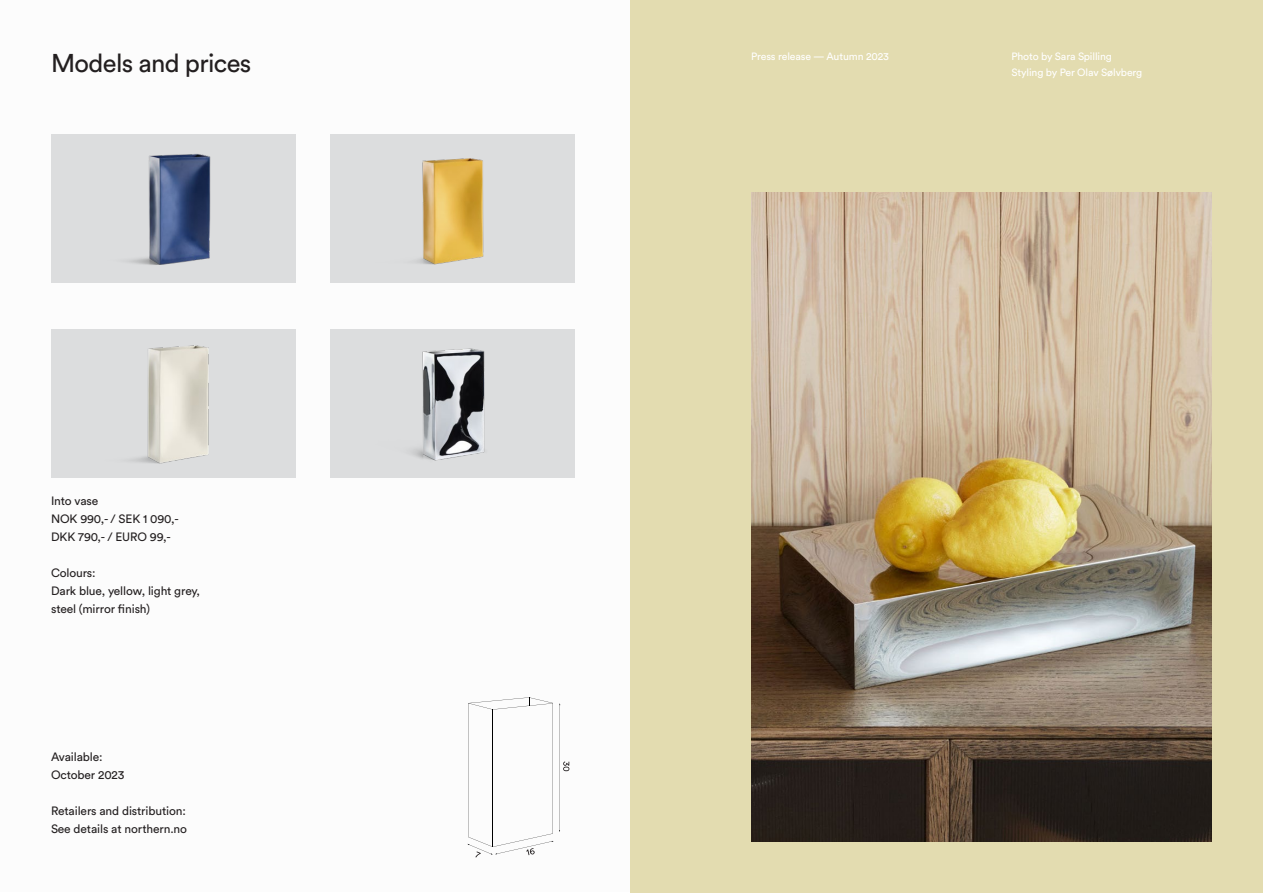
<style>
.page{position:relative;width:1263px;height:893px;background:#fff}
.page>*{position:absolute;margin:0;border:0;box-sizing:border-box;transform-origin:0 0}
.t1{font:25.5px "Circular Std";letter-spacing:-.025em;color:#231f20}
.t2{font:12px/18px "Circular Std";letter-spacing:-.01em;color:#231f20}
.t3{font:10.5px "Circular Std";letter-spacing:-.01em;color:#fff}
</style>
<div class="page">
<div style="left:51px;top:134px;width:245px;height:149px;background:#dcddde"></div>
<img style="left:128px;top:154px;width:83px;height:111px">
<div style="left:51px;top:329px;width:245px;height:149px;background:#dcddde"></div>
<img style="left:130px;top:345px;width:79px;height:119px">
<div style="left:330px;top:134px;width:244px;height:149px;background:#dcddde"></div>
<img style="left:416px;top:158px;width:68px;height:107px">
<div style="left:330px;top:329px;width:244px;height:149px;background:#dcddde"></div>
<img style="left:411px;top:348px;width:74px;height:113px">
<div style="left:631px;top:0;width:632px;height:893px;background:#e3dcb0"></div>
<img style="left:751px;top:193px;width:461px;height:649px">
<svg style="left:467px;top:697px;width:102px;height:160px"></svg>
<p class="t1" style="left:51px;top:47px;width:202px">Models and prices</p>
<p class="t2" style="left:51px;top:492px;width:49px">Into vase</p>
<p class="t2" style="left:51px;top:510px;width:129px">NOK 990,- / SEK 1 090,-</p>
<p class="t2" style="left:51px;top:528px;width:121px">DKK 790,- / EURO 99,-</p>
<p class="t2" style="left:51px;top:564px;width:46px">Colours:</p>
<p class="t2" style="left:51px;top:582px;width:150px">Dark blue, yellow, light grey, steel (mirror finish)</p>
<p class="t2" style="left:51px;top:748px;width:53px">Available:</p>
<p class="t2" style="left:51px;top:766px;width:75px">October 2023</p>
<p class="t2" style="left:51px;top:802px;width:136px">Retailers and distribution:</p>
<p class="t2" style="left:51px;top:820px;width:138px">See details at northern.no</p>
<p class="t3" style="left:751px;top:49px;width:140px">Press release — Autumn 2023</p>
<p class="t3" style="left:1011px;top:49px;width:102px">Photo by Sara Spilling</p>
<p class="t3" style="left:1011px;top:66px;width:132px">Styling by Per Olav Sølvberg</p>
</div>
